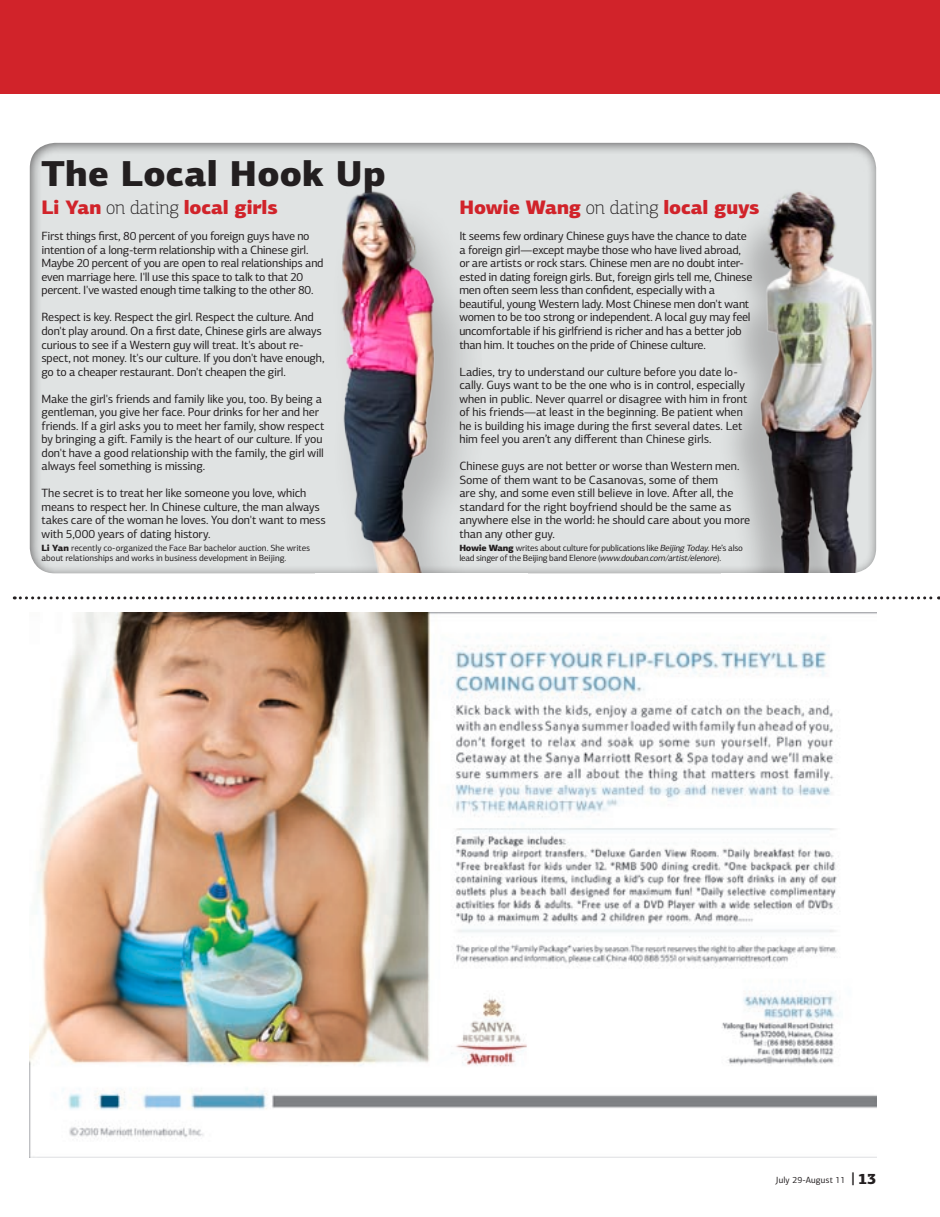
<style>
.page{position:relative;width:940px;height:1217px;background:#fff}
.page>*{position:absolute;margin:0;border:0;box-sizing:border-box;transform-origin:0 0}
.t1{font:900 36px "PF Centro Sans Pro";letter-spacing:.015em;color:#231f20}
.t2{font:900 19.5px "PF Centro Sans Pro";letter-spacing:-.01em;color:#d1232a}
.t3{font:12px/13.5px "PF Centro Sans Pro";letter-spacing:-.015em;color:#231f20}
.t4{font:9px/10.5px "PF Centro Sans Pro";letter-spacing:-.005em;color:#231f20}
.t5{font:9px/10.5px "PF Centro Sans Pro";letter-spacing:-.025em;color:#231f20}
.s1{font-family:"PF Centro Slab Pro";font-weight:100;color:#231f20}
.s2{font-weight:900}
.s3{font-style:italic}
.s4{font-weight:700;font-size:15px}
.s5{font-family:"PF Centro Slab Pro";font-weight:900;font-size:15px}
</style>
<div class="page">
<div style="left:0;top:0;width:13px;height:94px;background:#d1232a"></div>
<div style="left:13px;top:0;width:927px;height:94px;background:#d1232a"></div>
<div style="left:29px;top:143px;width:848px;height:432px;background:#e0e3e3"></div>
<div style="left:317px;top:172px;width:164px;height:454px;background:#231f20;opacity:.25"></div>
<img style="left:332px;top:173px;width:121px;height:400px">
<div style="left:713px;top:197px;width:159px;height:427px;background:#e0e3e3"></div>
<img style="left:735px;top:185px;width:142px;height:388px">
<div style="left:721px;top:573px;width:201px;height:65px;background:#fff"></div>
<div style="left:315px;top:573px;width:212px;height:65px;background:#fff"></div>
<svg style="left:14px;top:596px;width:925px;height:3px"></svg>
<img style="left:30px;top:612px;width:846px;height:545px">
<h1 class="t1" style="left:41px;top:150px;width:345px">The Local Hook Up</h1>
<h2 class="t2" style="left:41px;top:195px;width:238px">Li Yan <span class="s1">on dating</span> local girls</h2>
<h2 class="t2" style="left:459px;top:195px;width:302px">Howie Wang <span class="s1">on dating</span> local guys</h2>
<p class="t3" style="left:41px;top:229px;width:283px">First things first, 80 percent of you foreign guys have no intention of a long-term relationship with a Chinese girl.<br>Maybe 20 percent of you are open to real relationships and even marriage here. I'll use this space to talk to that 20 percent. I've wasted enough time talking to the other 80.</p>
<p class="t3" style="left:41px;top:310px;width:284px">Respect is key. Respect the girl. Respect the culture. And don't play around. On a first date, Chinese girls are always curious to see if a Western guy will treat. It's about re&shy;spect, not money. It's our culture. If you don't have enough, go to a cheaper restaurant. Don't cheapen the girl.</p>
<p class="t3" style="left:41px;top:391px;width:284px">Make the girl's friends and family like you, too. By being a gentleman, you give her face. Pour drinks for her and her friends. If a girl asks you to meet her family, show respect by bringing a gift. Family is the heart of our culture. If you don't have a good relationship with the family, the girl will always feel something is missing.</p>
<p class="t3" style="left:41px;top:486px;width:286px">The secret is to treat her like someone you love, which means to respect her. In Chinese culture, the man always takes care of the woman he loves. You don't want to mess with 5,000 years of dating history.</p>
<p class="t4" style="left:41px;top:542px;width:270px"><span class="s2">Li Yan</span> recently co-organized the Face Bar bachelor auction. She writes about relationships and works in business development in Beijing.</p>
<p class="t3" style="left:459px;top:229px;width:294px">It seems few ordinary Chinese guys have the chance to date a foreign girl—except maybe those who have lived abroad, or are artists or rock stars. Chinese men are no doubt inter&shy;ested in dating foreign girls. But, foreign girls tell me, Chinese men often seem less than confident, especially with a beautiful, young Western lady. Most Chinese men don't want women to be too strong or independent. A local guy may feel uncomfortable if his girlfriend is richer and has a better job than him. It touches on the pride of Chinese culture.</p>
<p class="t3" style="left:459px;top:364px;width:289px">Ladies, try to understand our culture before you date lo&shy;cally. Guys want to be the one who is in control, especially when in public. Never quarrel or disagree with him in front of his friends—at least in the beginning. Be patient when he is building his image during the first several dates. Let him feel you aren’t any different than Chinese girls.</p>
<p class="t3" style="left:459px;top:459px;width:292px">Chinese guys are not better or worse than Western men.<br>Some of them want to be Casanovas, some of them<br>are shy, and some even still believe in love. After all, the standard for the right boyfriend should be the same as anywhere else in the world: he should care about you more than any other guy.</p>
<p class="t5" style="left:459px;top:542px;width:285px"><span class="s2">Howie Wang</span> writes about culture for publications like <span class="s3">Beijing Today</span>. He’s also l e a d s i n ge r o f t h e B e iji n g b a n d E l e n o re (<span class="s3">www.douban.com/artist/elenore</span>) .</p>
<p class="t4" style="left:776px;top:1174px;width:102px">July 29-August 11 <span class="s4">|</span> <span class="s5">13</span></p>
</div>
